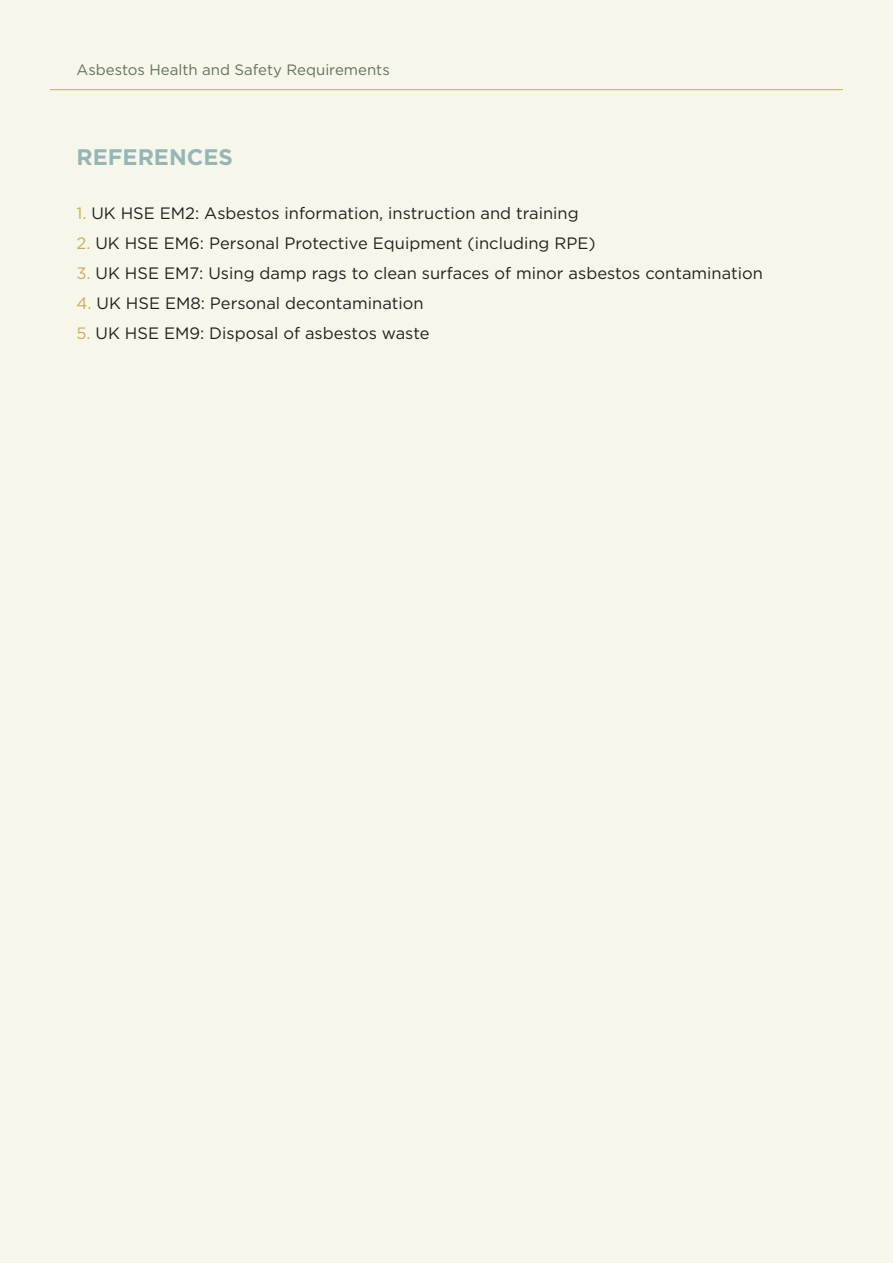
<style>
.page{position:relative;width:893px;height:1263px;background:#f6f7ea}
.page>*{position:absolute;margin:0;border:0;box-sizing:border-box;transform-origin:0 0}
.t1{font:700 22.5px "Gotham";color:#96b5b7}
.t2{font:16.5px "Gotham";color:#231f20}
.t3{font:15px "Gotham";color:#61725d}
.s1{color:#c9ab62}
</style>
<div class="page">
<hr style="left:50px;top:89px;width:793px;height:1px;background:#c9ab62">
<p class="t3" style="left:77px;top:61px;width:315px">Asbestos Health and Safety Requirements</p>
<p class="t1" style="left:77px;top:144px;width:158px">REFERENCES</p>
<p class="t2" style="left:77px;top:204px;width:504px"><span class="s1">1.</span> UK HSE EM2: Asbestos information, instruction and training</p>
<p class="t2" style="left:77px;top:234px;width:521px"><span class="s1">2.</span> UK HSE EM6: Personal Protective Equipment (including RPE)</p>
<p class="t2" style="left:77px;top:264px;width:688px"><span class="s1">3.</span> UK HSE EM7: Using damp rags to clean surfaces of minor asbestos contamination</p>
<p class="t2" style="left:77px;top:294px;width:349px"><span class="s1">4.</span> UK HSE EM8: Personal decontamination</p>
<p class="t2" style="left:77px;top:324px;width:354px"><span class="s1">5.</span> UK HSE EM9: Disposal of asbestos waste</p>
</div>
